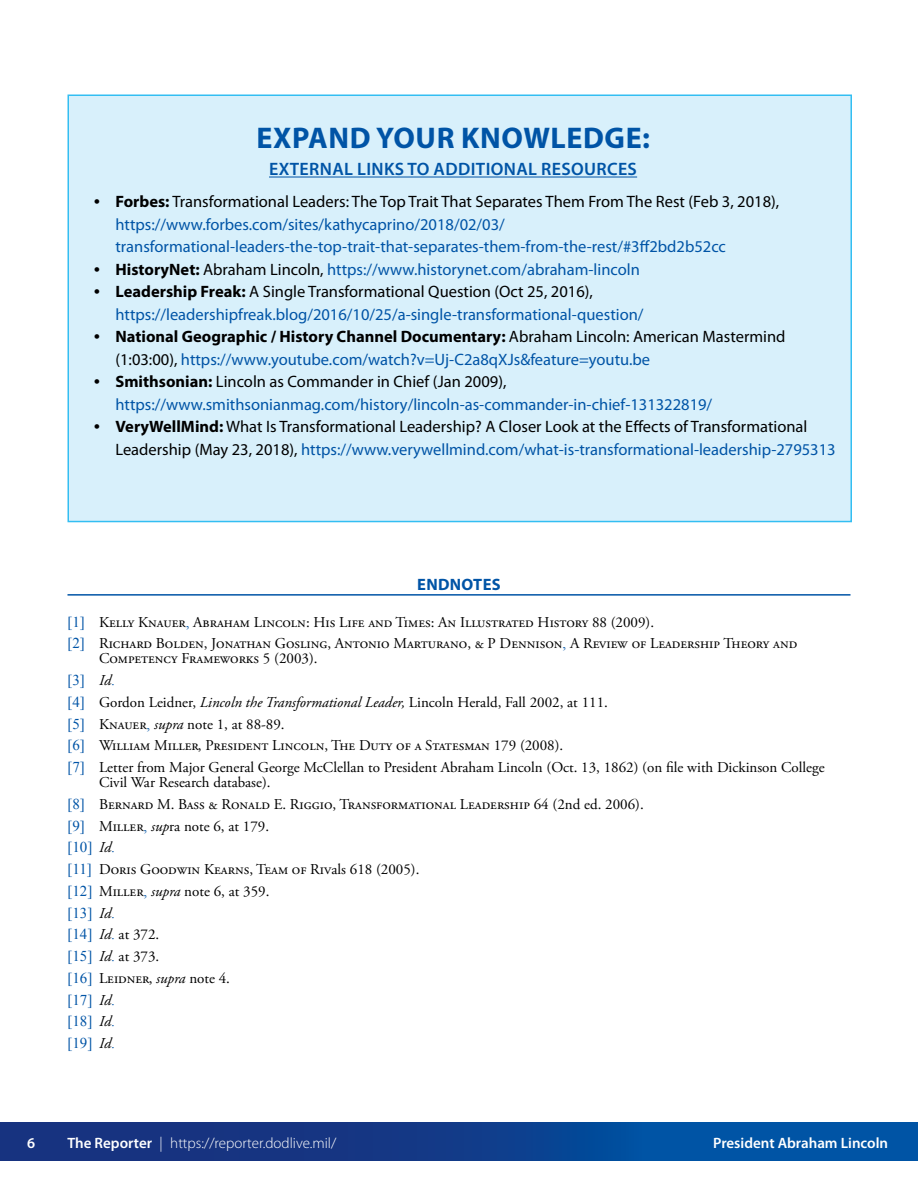
<style>
.page{position:relative;width:918px;height:1188px;background:#fff}
.page>*{position:absolute;margin:0;border:0;box-sizing:border-box;transform-origin:0 0}
.HD_EYK{font:700 30px "Myriad Pro";letter-spacing:.02em;color:#0054a6}
.HD_EYK-2{font:600 18px "Myriad Pro";letter-spacing:.02em;color:#0054a6}
.t1{font:16.5px/22.5px "Myriad Pro";color:#0054a6}
.t2{font:16.5px/22.5px "Myriad Pro";color:#000}
.Endnotes_Title{font:700 16.5px "Myriad Pro";letter-spacing:.02em;color:#0054a6}
.Footnote_Text{font:15px/15px "Adobe Garamond Pro";color:#000}
.t3{font:300 15px "Myriad Pro";color:#fff}
.Footnote_Text-2{font:15px "Times New Roman";color:#0054a6}
.t4{font:600 15px "Myriad Pro";color:#fff}
.s1{font-family:"Adobe Garamond Pro";color:#000}
.s2{font-weight:700;color:#000}
.s3{color:#000}
.s4{font-family:"Adobe Garamond Pro"}
.s5{font-weight:700}
.s6{color:#0054a6}
.s7{font-family:"Times New Roman";color:#0054a6}
.s8{font-family:"Adobe Garamond Pro";font-style:italic;color:#000}
.s9{font-style:italic}
.s10{font-weight:600}
</style>
<div class="page">
<div style="left:68px;top:94px;width:784px;height:428px;background:#d8f0fb;border:2px solid #00aeef"></div>
<div style="left:0;top:1122px;width:918px;height:39px;background:linear-gradient(to right,#1d2a76,#0058aa)"></div>
<hr style="left:269px;top:177px;width:368px;height:1px;background:#0054a6">
<hr style="left:68px;top:594px;width:782px;height:2px;background:#0054a6">
<p class="HD_EYK" style="left:256px;top:119px;width:395px">EXPAND YOUR KNOWLEDGE:</p>
<p class="HD_EYK-2" style="left:269px;top:158px;width:369px">EXTERNAL LINKS TO ADDITIONAL RESOURCES</p>
<p class="t1" style="left:116px;top:190px;width:665px;text-indent:-22px"><span class="s1">•</span> <span class="s2">Forbes:</span> <span class="s3">Transformational Leaders: The Top Trait That Separates Them From The Rest (Feb 3, 2018), </span>https://www.forbes.com/sites/kathycaprino/2018/02/03/ transformational-leaders-the-top-trait-that-separates-them-from-the-rest/#3ff2bd2b52cc</p>
<p class="t1" style="left:94px;top:258px;width:548px"><span class="s1">•</span> <span class="s2">HistoryNet:</span> <span class="s3">Abraham Lincoln,</span> https://www.historynet.com/abraham-lincoln</p>
<p class="t1" style="left:116px;top:280px;width:530px;text-indent:-22px"><span class="s1">•</span> <span class="s2">Leadership Freak:</span> <span class="s3">A Single Transformational Question (Oct 25, 2016), </span>https://leadershipfreak.blog/2016/10/25/a-single-transformational-question/</p>
<p class="t1" style="left:116px;top:325px;width:672px;text-indent:-22px"><span class="s1">•</span> <span class="s2">National Geographic / History Channel Documentary:</span> <span class="s3">Abraham Lincoln: American Mastermind (1:03:00),</span> https://www.youtube.com/watch?v=Uj-C2a8qXJs&amp;feature=youtu.be</p>
<p class="t1" style="left:116px;top:370px;width:598px;text-indent:-22px"><span class="s1">•</span> <span class="s2">Smithsonian:</span> <span class="s3">Lincoln as Commander in Chief (Jan 2009), </span>https://www.smithsonianmag.com/history/lincoln-as-commander-in-chief-131322819/</p>
<p class="t2" style="left:116px;top:415px;width:722px;text-indent:-22px"><span class="s4">•</span> <span class="s5">VeryWellMind:</span> What Is Transformational Leadership? A Closer Look at the Effects of Transformational<br>Leadership (May 23, 2018), <span class="s6">https://www.verywellmind.com/what-is-transformational-leadership-2795313</span></p>
<p class="Endnotes_Title" style="left:417px;top:573px;width:85px">ENDNOTES</p>
<p class="Footnote_Text" style="left:68px;top:615px;width:588px"><span class="s7">[1]</span> Kelly Knauer<span class="s7">,</span> Abraham Lincoln: His Life and Times: An Illustrated History 88 (2009).</p>
<p class="Footnote_Text" style="left:99px;top:637px;width:700px;text-indent:-32px"><span class="s7">[2]</span> Richard Bolden, Jonathan Gosling, Antonio Marturano, &amp; P Dennison<span class="s7">,</span> A Review of Leadership Theory and<br>Competency Frameworks 5 (2003).</p>
<p class="Footnote_Text-2" style="left:68px;top:670px;width:49px">[3] <span class="s8">Id</span>.</p>
<p class="Footnote_Text" style="left:68px;top:695px;width:542px"><span class="s7">[4]</span> Gordon Leidner, <span class="s9">Lincoln the Transformational Leader,</span> Lincoln Herald, Fall 2002, at 111.</p>
<p class="Footnote_Text" style="left:68px;top:717px;width:219px"><span class="s7">[5]</span> Knauer<span class="s7">,</span> <span class="s9">supra</span> note 1, at 88-89.</p>
<p class="Footnote_Text" style="left:68px;top:739px;width:497px"><span class="s7">[6]</span> William Miller, President Lincoln, The Duty of a Statesman 179 (2008).</p>
<p class="Footnote_Text" style="left:99px;top:760px;width:727px;text-indent:-32px"><span class="s7">[7]</span> Letter from Major General George McClellan to President Abraham Lincoln (Oct. 13, 1862) (on file with Dickinson College<br>Civil War Research database).</p>
<p class="Footnote_Text" style="left:68px;top:797px;width:578px"><span class="s7">[8]</span> Bernard M. Bass &amp; Ronald E. Riggio, Transformational Leadership 64 (2nd ed. 2006).</p>
<p class="Footnote_Text" style="left:68px;top:819px;width:203px"><span class="s7">[9]</span> Miller<span class="s7">,</span> <span class="s9">sup</span>ra note 6, at 179.</p>
<p class="Footnote_Text-2" style="left:68px;top:837px;width:49px">[10] <span class="s8">Id</span>.</p>
<p class="Footnote_Text" style="left:68px;top:862px;width:353px"><span class="s7">[11]</span> Doris Goodwin Kearns, Team of Rivals 618 (2005).</p>
<p class="Footnote_Text" style="left:68px;top:884px;width:203px"><span class="s7">[12]</span> Miller<span class="s7">,</span> <span class="s9">supra</span> note 6, at 359.</p>
<p class="Footnote_Text-2" style="left:68px;top:902px;width:49px">[13] <span class="s8">Id</span>.</p>
<p class="Footnote_Text" style="left:68px;top:928px;width:93px"><span class="s7">[14]</span> <span class="s9">Id</span><span class="s7">.</span> at 372.</p>
<p class="Footnote_Text" style="left:68px;top:949px;width:93px"><span class="s7">[15]</span> <span class="s9">Id</span><span class="s7">.</span> at 373.</p>
<p class="Footnote_Text" style="left:68px;top:971px;width:164px"><span class="s7">[16]</span> Leidner, <span class="s9">supra</span> note 4.</p>
<p class="Footnote_Text-2" style="left:68px;top:989px;width:49px">[17] <span class="s8">Id</span>.</p>
<p class="Footnote_Text-2" style="left:68px;top:1011px;width:49px">[18] <span class="s8">Id</span>.</p>
<p class="Footnote_Text-2" style="left:68px;top:1033px;width:49px">[19] <span class="s8">Id</span>.</p>
<p class="t4" style="left:27px;top:1133px;width:10px">6</p>
<p class="t3" style="left:68px;top:1134px;width:270px"><span class="s10">The Reporter</span> | https://reporter.dodlive.mil/</p>
<p class="t4" style="left:713px;top:1133px;width:176px">President Abraham Lincoln</p>
</div>
